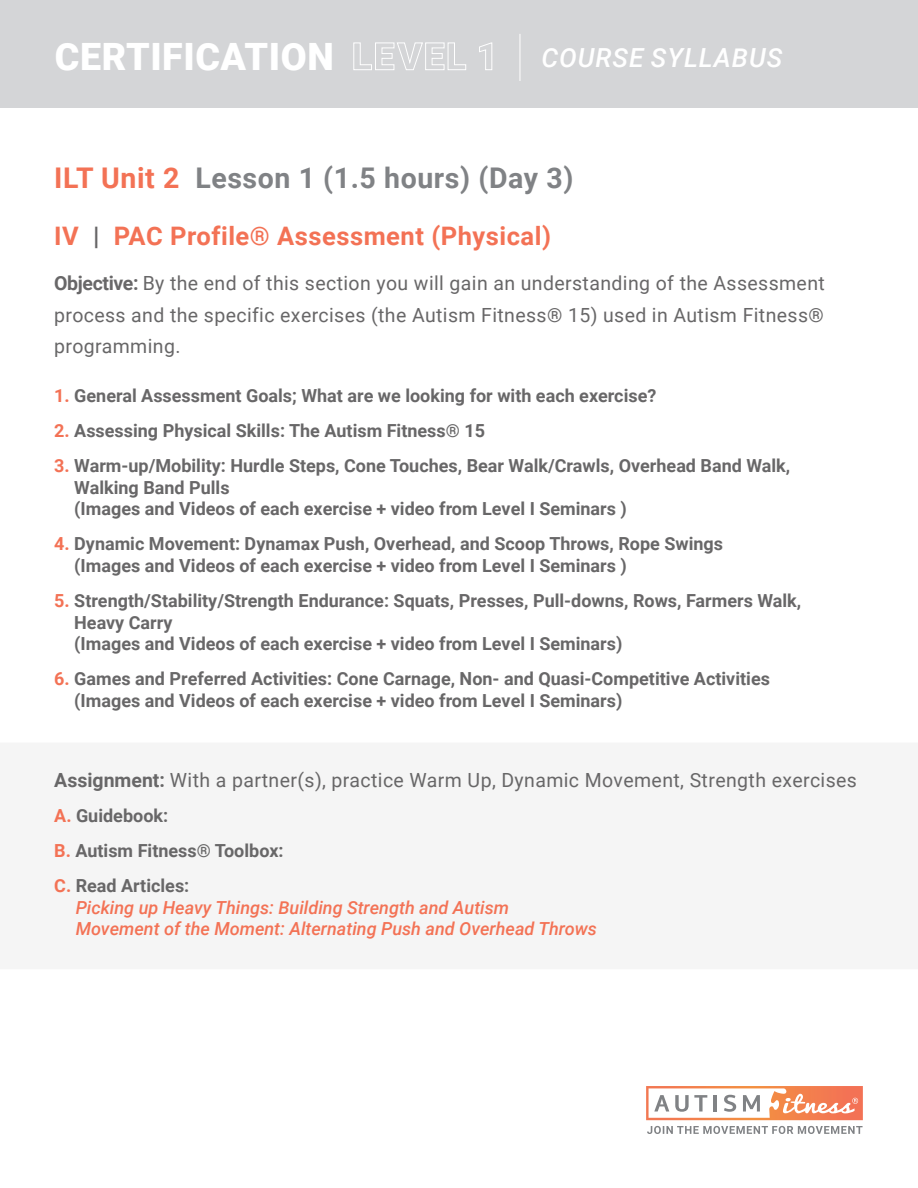
<style>
.page{position:relative;width:918px;height:1188px;background:#fff}
.page>*{position:absolute;margin:0;border:0;box-sizing:border-box;transform-origin:0 0}
.t1{font:900 37.65px "Roboto";letter-spacing:.015em;color:#fff}
.t2{font:700 28.5px "Roboto";letter-spacing:.02em;color:#808285}
.t3{font:700 25.5px "Roboto";letter-spacing:.02em;color:#f37255}
.t4{font:19.5px/31.5px "Roboto";letter-spacing:.02em;color:#686768;text-align:justify}
.t5{font:700 18px/21.6px "Roboto";color:#686768}
.t6{font:italic 500 18px/21.6px "Roboto";color:#f37255}
.s1{font-weight:500;font-style:italic;font-size:26.25px}
.s2{color:#f37255}
.s3{color:#686768}
.s4{font-weight:700}
</style>
<div class="page">
<svg style="left:646px;top:1086px;width:217px;height:48px"></svg>
<div style="left:0;top:0;width:918px;height:108px;background:#d4d5d7"></div>
<hr style="left:519px;top:34px;width:1px;height:47px;background:#fff">
<h1 class="t1" style="left:55px;top:30px;width:729px">CERTIFICATION LEVEL 1 <span class="s1">COURSE SYLLABUS</span></h1>
<h2 class="t2" style="left:54px;top:157px;width:521px"><span class="s2">ILT Unit 2</span> Lesson 1 (1.5 hours) (Day 3)</h2>
<h3 class="t3" style="left:54px;top:218px;width:498px">IV <span class="s3">|</span> PAC Profile® Assessment (Physical)</h3>
<p class="t4" style="left:54px;top:267px;width:772px"><span class="s4">Objective:</span> By the end of this section you will gain an understanding of the Assessment process and the specific exercises (the Autism Fitness® 15) used in Autism Fitness® programming.</p>
<p class="t5" style="left:54px;top:384px;width:604px"><span class="s2">1.</span> General Assessment Goals; What are we looking for with each exercise?</p>
<p class="t5" style="left:54px;top:419px;width:432px"><span class="s2">2.</span> Assessing Physical Skills: The Autism Fitness® 15</p>
<p class="t5" style="left:74px;top:454px;width:718px;text-indent:-20px"><span class="s2">3.</span> Warm-up/Mobility: Hurdle Steps, Cone Touches, Bear Walk/Crawls, Overhead Band Walk,<br>Walking Band Pulls<br>(Images and Videos of each exercise + video from Level I Seminars )</p>
<p class="t5" style="left:74px;top:532px;width:650px;text-indent:-20px"><span class="s2">4.</span> Dynamic Movement: Dynamax Push, Overhead, and Scoop Throws, Rope Swings (Images and Videos of each exercise + video from Level I Seminars )</p>
<p class="t5" style="left:74px;top:589px;width:729px;text-indent:-20px"><span class="s2">5.</span> Strength/Stability/Strength Endurance: Squats, Presses, Pull-downs, Rows, Farmers Walk,<br>Heavy Carry<br>(Images and Videos of each exercise + video from Level I Seminars)</p>
<p class="t5" style="left:74px;top:667px;width:697px;text-indent:-20px"><span class="s2">6.</span> Games and Preferred Activities: Cone Carnage, Non- and Quasi-Competitive Activities (Images and Videos of each exercise + video from Level I Seminars)</p>
<p class="t4" style="left:54px;top:764px;width:804px"><span class="s4">Assignment:</span> With a partner(s), practice Warm Up, Dynamic Movement, Strength exercises</p>
<p class="t5" style="left:54px;top:797px;width:231px;line-height:35.1px"><span class="s2">A.</span> Guidebook:<br><span class="s2">B.</span> Autism Fitness® Toolbox:<br><span class="s2">C.</span> Read Articles:</p>
<p class="t6" style="left:76px;top:896px;width:523px">Picking up Heavy Things: Building Strength and Autism<br>Movement of the Moment: Alternating Push and Overhead Throws</p>
</div>
